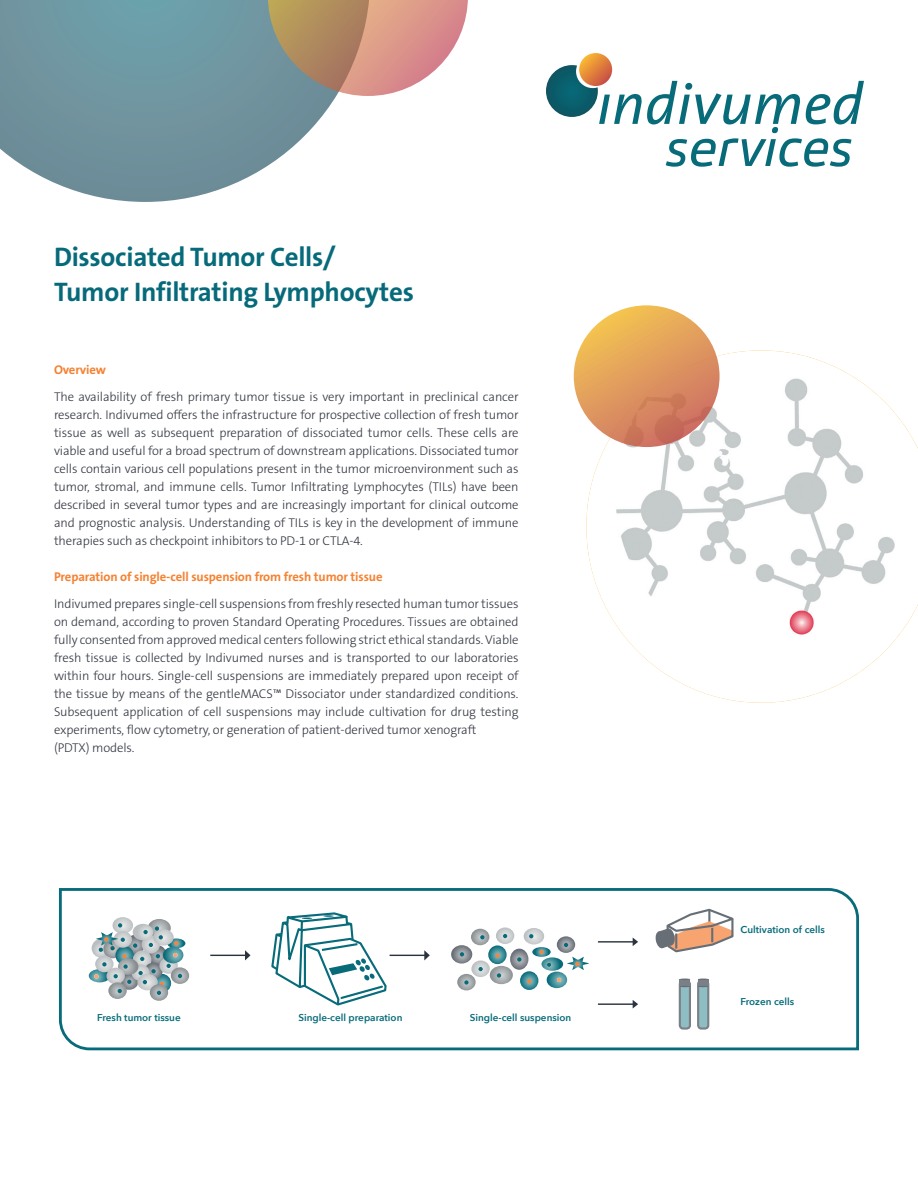
<style>
.page{position:relative;width:918px;height:1188px;background:#fff}
.page>*{position:absolute;margin:0;border:0;box-sizing:border-box;transform-origin:0 0}
.t1{font:700 27px/36px "The Sans B7";letter-spacing:-.01em;color:#066a7a}
.t2{font:300 12.75px/18px "The Sans B3";letter-spacing:-.01em;color:#323640;text-align:justify}
.t3{font:700 12.75px "The Sans B7";letter-spacing:-.01em;color:#f48232}
.t4{font:600 9.9px "Avenir Next";color:#076b7a}
</style>
<div class="page">
<svg style="left:579px;top:53px;width:33px;height:33px"></svg>
<svg style="left:546px;top:65px;width:318px;height:102px"></svg>
<svg style="left:0;top:0;width:336px;height:202px;background:#81a2ac"></svg>
<svg style="left:268px;top:0;width:200px;height:96px;background:#c39b89"></svg>
<svg style="left:58px;top:888px;width:801px;height:163px"></svg>
<img style="left:586px;top:350px;width:332px;height:353px">
<svg style="left:574px;top:305px;width:146px;height:142px;background:#de985c"></svg>
<h1 class="t1" style="left:54px;top:239px;width:362px">Dissociated Tumor Cells/<br>Tumor Infiltrating Lymphocytes</h1>
<p class="t3" style="left:54px;top:362px;width:54px">Overview</p>
<p class="t2" style="left:54px;top:388px;width:466px">The availability of fresh primary tumor tissue is very important in preclinical cancer research. Indivumed offers the infrastructure for prospective collection of fresh tumor tissue as well as subsequent preparation of dissociated tumor cells. These cells are viable and useful for a broad spectrum of downstream applications. Dissociated tumor cells contain various cell populations present in the tumor microenvironment such as tumor, stromal, and immune cells. Tumor Infiltrating Lymphocytes (TILs) have been described in several tumor types and are increasingly important for clinical outcome and prognostic analysis. Understanding of TILs is key in the development of immune therapies such as checkpoint inhibitors to PD-1 or CTLA-4.</p>
<p class="t3" style="left:54px;top:570px;width:330px">Preparation of single-cell suspension from fresh tumor tissue</p>
<p class="t2" style="left:54px;top:595px;width:466px;text-align:left">Indivumed prepares single-cell suspensions from freshly resected human tumor tissues on demand, according to proven Standard Operating Procedures. Tissues are obtained fully consented from approved medical centers following strict ethical standards. Viable fresh tissue is collected by Indivumed nurses and is transported to our laboratories within four hours. Single-cell suspensions are immediately prepared upon receipt of the tissue by means of the gentleMACS™ Dissociator under standardized conditions.<br>Subsequent application of cell suspensions may include cultivation for drug testing experiments, flow cytometry, or generation of patient-derived tumor xenograft<br>(PDTX) models.</p>
<p class="t4" style="left:97px;top:1012px;width:85px">Fresh tumor tissue</p>
<p class="t4" style="left:298px;top:1012px;width:106px">Single-cell preparation</p>
<p class="t4" style="left:470px;top:1012px;width:103px">Single-cell suspension</p>
<p class="t4" style="left:741px;top:923px;width:86px">Cultivation of cells</p>
<p class="t4" style="left:741px;top:996px;width:55px">Frozen cells</p>
</div>
